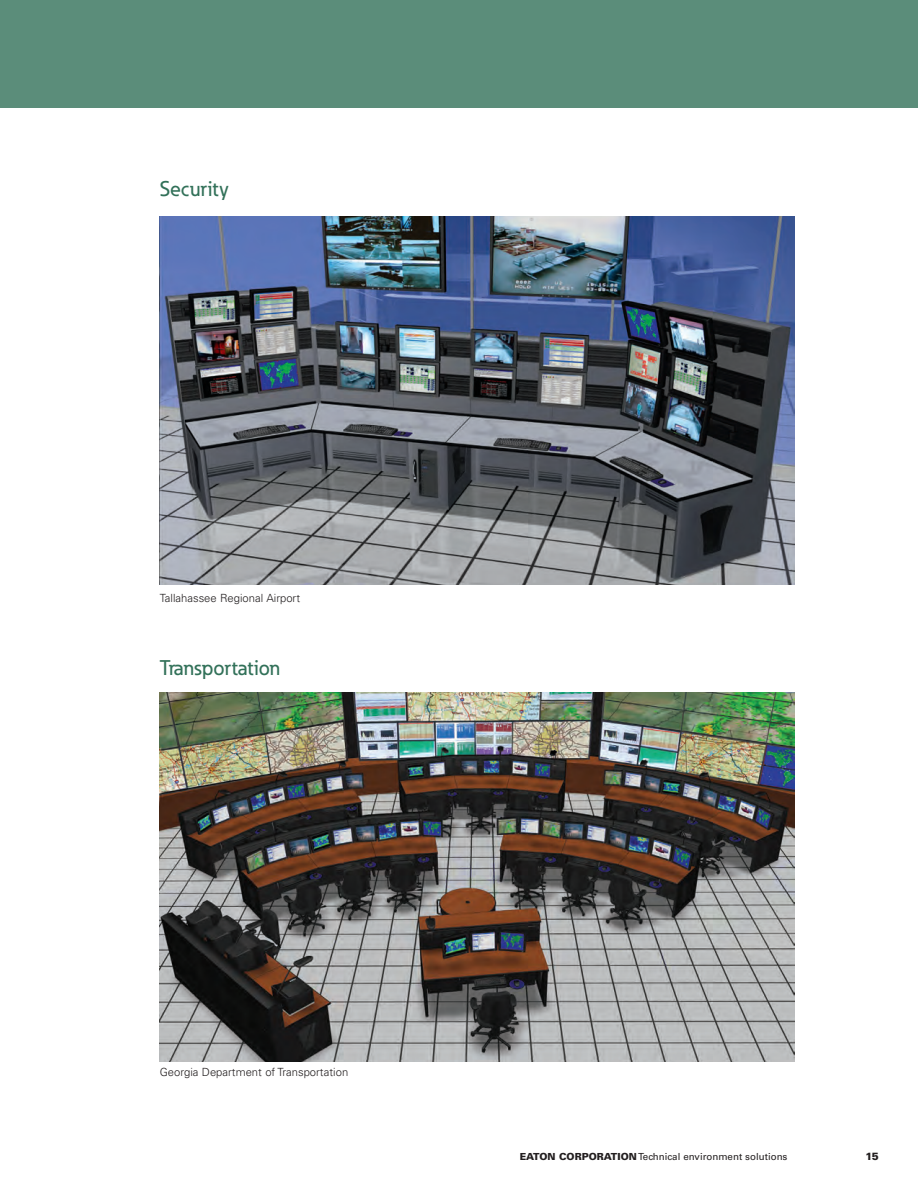
<style>
.page{position:relative;width:918px;height:1188px;background:#fff}
.page>*{position:absolute;margin:0;border:0;box-sizing:border-box;transform-origin:0 0}
._01_Headline___ADJ_S{font:500 21px "Eaton";color:#327159}
._05_Caption_Body{font:300 11.25px "Univers LT Std";color:#231f20}
.t1{font:900 10.5px "Univers LT Std";color:#231f20}
.t2{font:9.75px "Univers LT Std";color:#231f20}
.s1{font-weight:900}
</style>
<div class="page">
<div style="left:0;top:0;width:918px;height:108px;background:#5b8d7a"></div>
<img style="left:160px;top:693px;width:634px;height:369px">
<img style="left:160px;top:216px;width:634px;height:369px">
<p class="_01_Headline___ADJ_S" style="left:160px;top:176px;width:71px">Security</p>
<p class="_05_Caption_Body" style="left:160px;top:591px;width:142px">Tallahassee Regional Airport</p>
<p class="_01_Headline___ADJ_S" style="left:160px;top:654px;width:122px">Transportation</p>
<p class="_05_Caption_Body" style="left:160px;top:1065px;width:190px">Georgia Department of Transportation</p>
<p class="t2" style="left:520px;top:1151px;width:269px"><span class="s1">EATON CORPORATION</span> Technical environment solutions</p>
<p class="t1" style="left:865px;top:1150px;width:15px">15</p>
</div>
